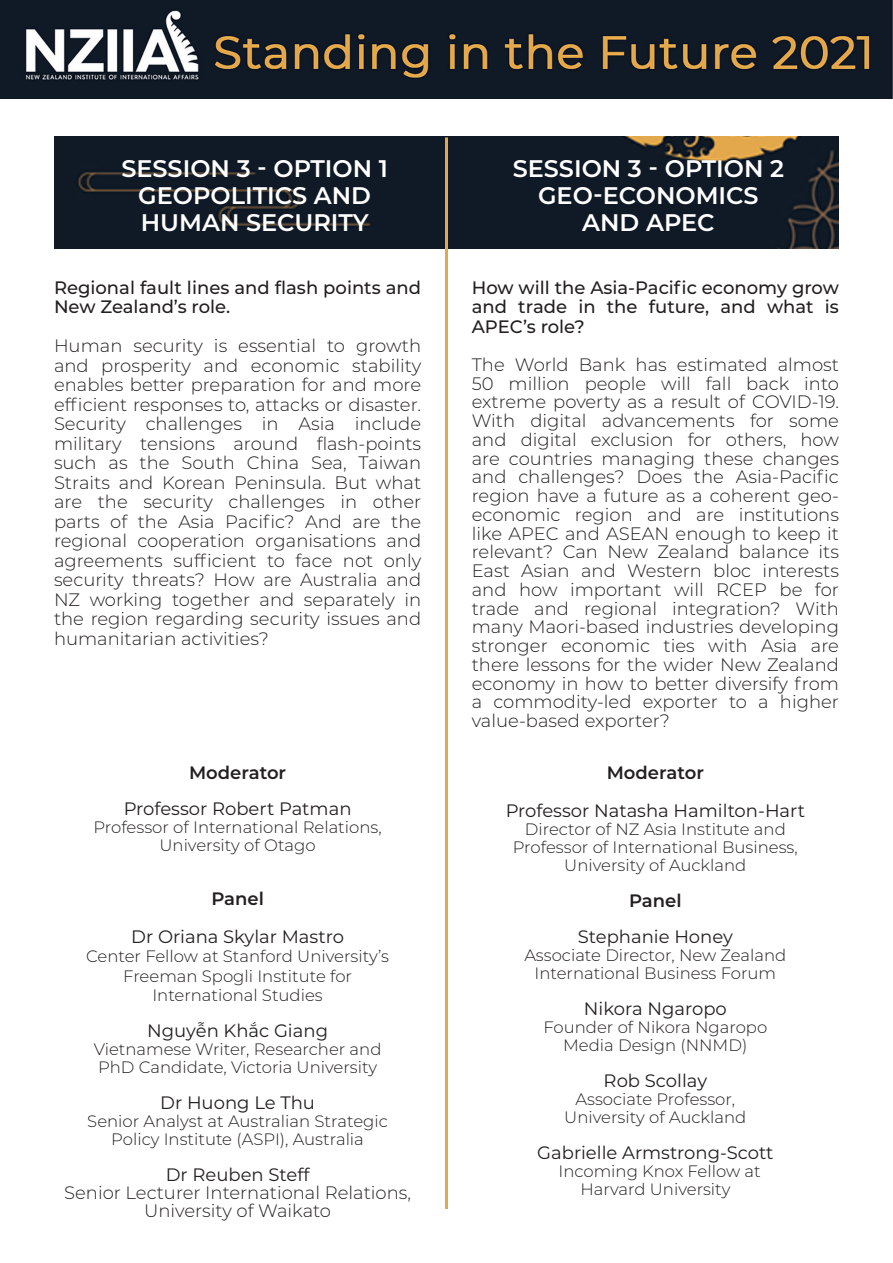
<style>
.page{position:relative;width:893px;height:1263px;background:#fff}
.page>*{position:absolute;margin:0;border:0;box-sizing:border-box;transform-origin:0 0}
.t1{font:600 24px/27px "Montserrat";color:#fff}
.t2{font:300 18px/18.8px "Montserrat";color:#231f20;text-align:justify}
.t3{font:18px "Montserrat";color:#231f20}
.t4{font:500 18px/19.5px "Montserrat";color:#231f20}
.t5{font:600 18px "Montserrat";color:#231f20}
.t6{font:300 16.5px/18px "Montserrat";color:#231f20;text-align:center}
</style>
<div class="page">
<img style="left:54px;top:137px;width:785px;height:111px">
<hr style="left:445px;top:137px;width:3px;height:1072px;background:#e3a84c">
<img style="left:0;top:0;width:893px;height:98px">
<p class="t1" style="left:121px;top:154px;width:268px">SESSION 3 - OPTION 1</p>
<p class="t1" style="left:138px;top:181px;width:234px">GEOPOLITICS AND<br>HUMAN SECURITY</p>
<p class="t4" style="left:54px;top:277px;width:369px">Regional fault lines and flash points and<br>New Zealand’s role.</p>
<p class="t2" style="left:54px;top:335px;width:369px;line-height:19.5px">Human security is essential to growth and prosperity and economic stability enables better preparation for and more efficient responses to, attacks or disaster.<br>Security challenges in Asia include military tensions around flash-points such as the South China Sea, Taiwan Straits and Korean Peninsula. But what are the security challenges in other parts of the Asia Pacific? And are the regional cooperation organisations and agreements sufficient to face not only security threats? How are Australia and NZ working together and separately in the region regarding security issues and humanitarian activities?</p>
<p class="t5" style="left:189px;top:760px;width:99px">Moderator</p>
<p class="t3" style="left:124px;top:796px;width:229px">Professor Robert Patman</p>
<p class="t6" style="left:94px;top:818px;width:290px">Professor of International Relations,<br>University of Otago</p>
<p class="t5" style="left:211px;top:886px;width:54px">Panel</p>
<p class="t3" style="left:131px;top:924px;width:214px">Dr Oriana Skylar Mastro</p>
<p class="t6" style="left:86px;top:946px;width:304px;line-height:19.5px">Center Fellow at Stanford University’s<br>Freeman Spogli Institute for</p>
<p class="t6" style="left:152px;top:986px;width:172px">International Studies</p>
<p class="t3" style="left:147px;top:1018px;width:182px">Nguyễn Khắc Giang</p>
<p class="t6" style="left:94px;top:1040px;width:289px">Vietnamese Writer, Researcher and</p>
<p class="t6" style="left:98px;top:1058px;width:281px">PhD Candidate, Victoria University</p>
<p class="t3" style="left:160px;top:1090px;width:156px">Dr Huong Le Thu</p>
<p class="t6" style="left:87px;top:1112px;width:302px">Senior Analyst at Australian Strategic<br>Policy Institute (ASPI), Australia</p>
<p class="t3" style="left:166px;top:1162px;width:145px">Dr Reuben Steff</p>
<p class="t2" style="left:64px;top:1183px;width:348px;line-height:18px;text-align:center">Senior Lecturer International Relations,<br>University of Waikato</p>
<p class="t1" style="left:513px;top:154px;width:273px">SESSION 3 - OPTION 2</p>
<p class="t1" style="left:538px;top:181px;width:222px;text-align:center">GEO-ECONOMICS<br>AND APEC</p>
<p class="t4" style="left:472px;top:277px;width:369px;text-align:justify">How will the Asia-Pacific economy grow and trade in the future, and what is APEC’s role?</p>
<p class="t2" style="left:472px;top:354px;width:369px">The World Bank has estimated almost 50 million people will fall back into extreme poverty as a result of COVID-19.<br>With digital advancements for some and digital exclusion for others, how are countries managing these changes and challenges? Does the Asia-Pacific region have a future as a coherent geo&shy;economic region and are institutions like APEC and ASEAN enough to keep it relevant? Can New Zealand balance its East Asian and Western bloc interests and how important will RCEP be for trade and regional integration? With many Maori-based industries developing stronger economic ties with Asia are there lessons for the wider New Zealand economy in how to better diversify from a commodity-led exporter to a higher value-based exporter?</p>
<p class="t5" style="left:607px;top:760px;width:99px">Moderator</p>
<p class="t3" style="left:506px;top:798px;width:301px">Professor Natasha Hamilton-Hart</p>
<p class="t6" style="left:525px;top:819px;width:262px">Director of NZ Asia Institute and</p>
<p class="t6" style="left:513px;top:837px;width:286px">Professor of International Business,<br>University of Auckland</p>
<p class="t5" style="left:629px;top:887px;width:54px">Panel</p>
<p class="t3" style="left:578px;top:924px;width:157px">Stephanie Honey</p>
<p class="t6" style="left:524px;top:945px;width:264px">Associate Director, New Zealand</p>
<p class="t6" style="left:535px;top:963px;width:243px">International Business Forum</p>
<p class="t3" style="left:584px;top:996px;width:144px">Nikora Ngaropo</p>
<p class="t6" style="left:543px;top:1017px;width:225px">Founder of Nikora Ngaropo<br>Media Design (NNMD)</p>
<p class="t3" style="left:604px;top:1068px;width:105px">Rob Scollay</p>
<p class="t6" style="left:564px;top:1089px;width:184px">Associate Professor,<br>University of Auckland</p>
<p class="t3" style="left:537px;top:1140px;width:238px">Gabrielle Armstrong-Scott</p>
<p class="t6" style="left:558px;top:1161px;width:204px">Incoming Knox Fellow at<br>Harvard University</p>
</div>
